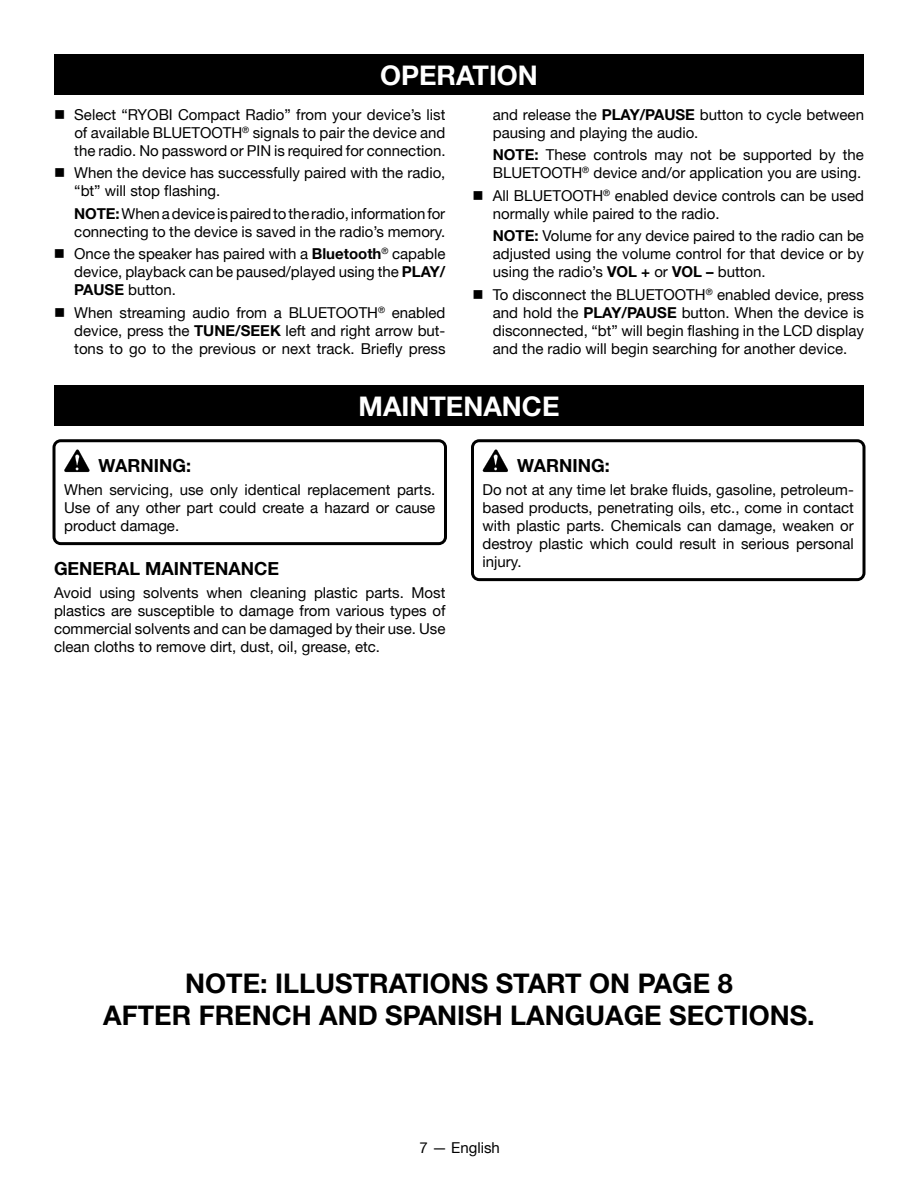
<style>
.page{position:relative;width:918px;height:1188px;background:#fff}
.page>*{position:absolute;margin:0;border:0;box-sizing:border-box;transform-origin:0 0}
.t1{font:700 27px/31.5px "Helvetica Neue";color:#000;text-align:center}
.t2{font:700 27px "Helvetica Neue";color:#fff}
.t3{font:700 18px "Helvetica Neue";color:#000}
.t4{font:15px/18px "Helvetica Neue";color:#000;text-align:justify}
.s1{font-weight:700}
</style>
<div class="page">
<div style="left:54px;top:54px;width:810px;height:40px;background:#000"></div>
<div style="left:54px;top:386px;width:810px;height:40px;background:#000"></div>
<svg style="left:52px;top:439px;width:395px;height:106px"></svg>
<svg style="left:471px;top:439px;width:395px;height:142px"></svg>
<svg style="left:483px;top:450px;width:25px;height:22px"></svg>
<h1 class="t2" style="left:380px;top:58px;width:159px">OPERATION</h1>
<p class="t4" style="left:74px;top:105px;width:373px;text-indent:-20px">■ Select “RYOBI Compact Radio” from your device’s list of available BLUETOOTH<sup>®</sup> signals to pair the device and the radio. No password or PIN is required for connection.</p>
<p class="t4" style="left:74px;top:164px;width:373px;text-indent:-20px">■ When the device has successfully paired with the radio, “bt” will stop flashing.</p>
<p class="t4" style="left:74px;top:204px;width:373px"><span class="s1">NOTE:</span> When a device is paired to the radio, information for connecting to the device is saved in the radio’s memory.</p>
<p class="t4" style="left:74px;top:245px;width:373px;text-indent:-20px">■ Once the speaker has paired with a <span class="s1">Bluetooth</span><sup>®</sup> capable device, playback can be paused/played using the <span class="s1">PLAY/ PAUSE</span> button.</p>
<p class="t4" style="left:74px;top:303px;width:373px;text-indent:-20px">■ When streaming audio from a BLUETOOTH<sup>®</sup> enabled device, press the <span class="s1">TUNE/SEEK</span> left and right arrow but&shy;tons to go to the previous or next track. Briefly press</p>
<p class="t4" style="left:493px;top:105px;width:373px">and release the <span class="s1">PLAY/PAUSE</span> button to cycle between pausing and playing the audio.</p>
<p class="t4" style="left:493px;top:146px;width:373px"><span class="s1">NOTE:</span> These controls may not be supported by the<br>BLUETOOTH<sup>®</sup> device and/or application you are using.</p>
<p class="t4" style="left:493px;top:186px;width:373px;text-indent:-20px">■ All BLUETOOTH<sup>®</sup> enabled device controls can be used normally while paired to the radio.</p>
<p class="t4" style="left:493px;top:227px;width:373px"><span class="s1">NOTE:</span> Volume for any device paired to the radio can be adjusted using the volume control for that device or by using the radio’s <span class="s1">VOL +</span> or <span class="s1">VOL –</span> button.</p>
<p class="t4" style="left:493px;top:285px;width:373px;text-indent:-20px">■ To disconnect the BLUETOOTH<sup>®</sup> enabled device, press and hold the <span class="s1">PLAY/PAUSE</span> button. When the device is disconnected, “bt” will begin flashing in the LCD display and the radio will begin searching for another device.</p>
<h1 class="t2" style="left:359px;top:390px;width:202px">MAINTENANCE</h1>
<p class="t3" style="left:99px;top:454px;width:94px">WARNING:</p>
<p class="t4" style="left:64px;top:480px;width:373px">When servicing, use only identical replacement parts.<br>Use of any other part could create a hazard or cause product damage.</p>
<p class="t3" style="left:54px;top:558px;width:227px">GENERAL MAINTENANCE</p>
<p class="t4" style="left:54px;top:583px;width:393px">Avoid using solvents when cleaning plastic parts. Most plastics are susceptible to damage from various types of commercial solvents and can be damaged by their use. Use clean cloths to remove dirt, dust, oil, grease, etc.</p>
<p class="t3" style="left:517px;top:454px;width:94px">WARNING:</p>
<p class="t4" style="left:483px;top:480px;width:373px">Do not at any time let brake fluids, gasoline, petroleum&shy;based products, penetrating oils, etc., come in contact with plastic parts. Chemicals can damage, weaken or destroy plastic which could result in serious personal injury.</p>
<h1 class="t1" style="left:103px;top:967px;width:713px">NOTE: ILLUSTRATIONS START ON PAGE 8<br>AFTER FRENCH AND SPANISH LANGUAGE SECTIONS.</h1>
<p class="t4" style="left:420px;top:1139px;width:82px">7 — English</p>
</div>
